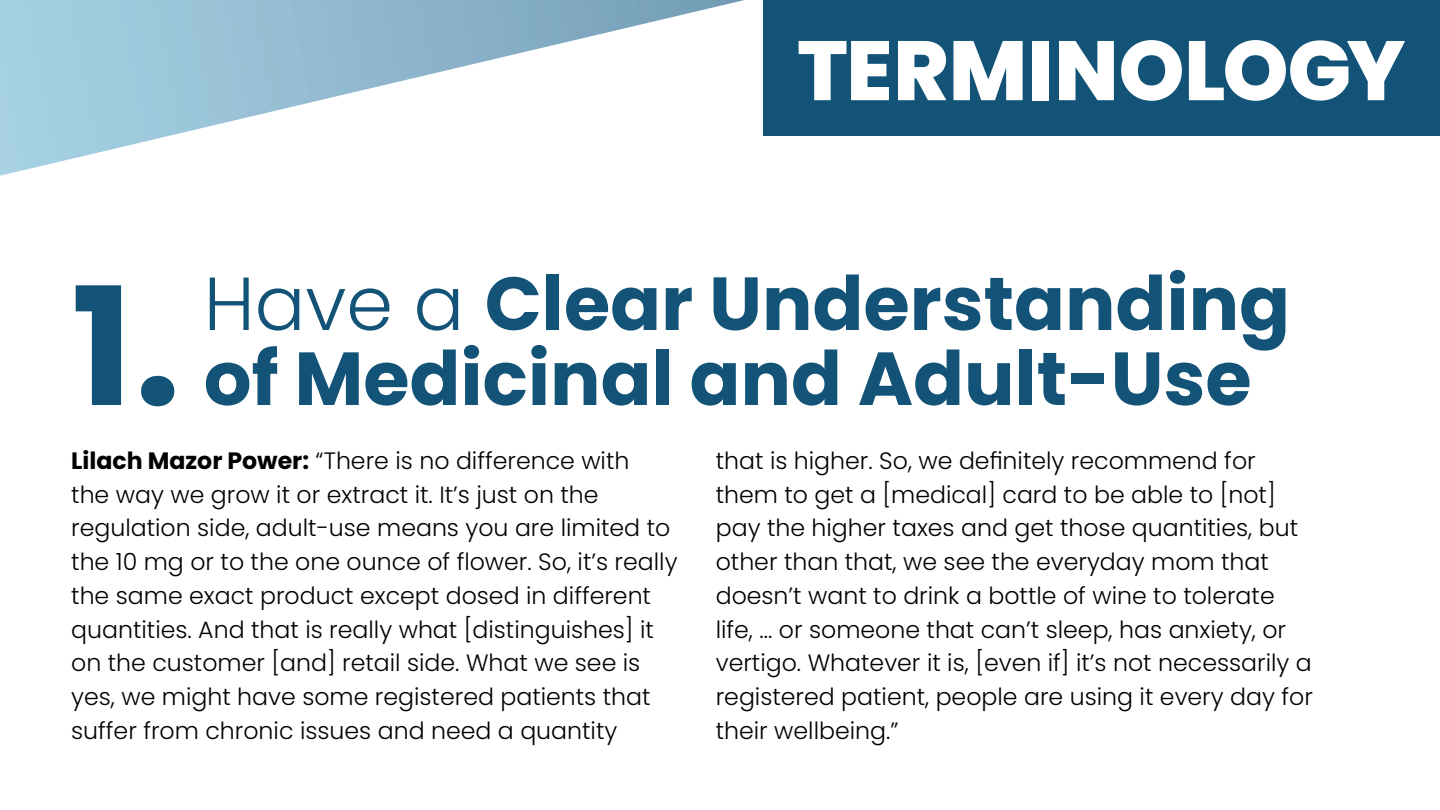
<style>
.page{position:relative;width:1440px;height:810px;background:#fff}
.page>*{position:absolute;margin:0;border:0;box-sizing:border-box;transform-origin:0 0}
.t1{font:700 163.95px "Poppins";color:#125377}
.t2{font:800 84px "Poppins";letter-spacing:-.005em;color:#fff}
.Tip_Headline{font:700 75px/75px "Poppins";color:#125377}
.The_Experts_copy{font:300 23.62px/33.8px "Poppins";color:#000}
.s1{font-weight:300}
.s2{font-weight:700}
</style>
<div class="page">
<svg style="left:0;top:0;width:744px;height:176px"></svg>
<div style="left:763px;top:0;width:677px;height:136px;background:#125377"></div>
<p class="t2" style="left:797px;top:22px;width:610px">TERMINOLOGY</p>
<p class="t1" style="left:71px;top:253px;width:111px">1.</p>
<p class="Tip_Headline" style="left:204px;top:267px;width:1088px"><span class="s1">Have a</span> Clear Understanding of Medicinal and Adult-Use</p>
<p class="The_Experts_copy" style="left:71px;top:444px;width:608px"><span class="s2">Lilach Mazor Power:</span> “There is no difference with<br>the way we grow it or extract it. It’s just on the regulation side, adult-use means you are limited to the 10 mg or to the one ounce of flower. So, it’s really the same exact product except dosed in different quantities. And that is really what [distinguishes] it on the customer [and] retail side. What we see is yes, we might have some registered patients that suffer from chronic issues and need a quantity</p>
<p class="The_Experts_copy" style="left:716px;top:444px;width:599px">that is higher. So, we definitely recommend for them to get a [medical] card to be able to [not] pay the higher taxes and get those quantities, but other than that, we see the everyday mom that doesn’t want to drink a bottle of wine to tolerate life, ... or someone that can’t sleep, has anxiety, or vertigo. Whatever it is, [even if] it’s not necessarily a registered patient, people are using it every day for their wellbeing.”</p>
</div>
